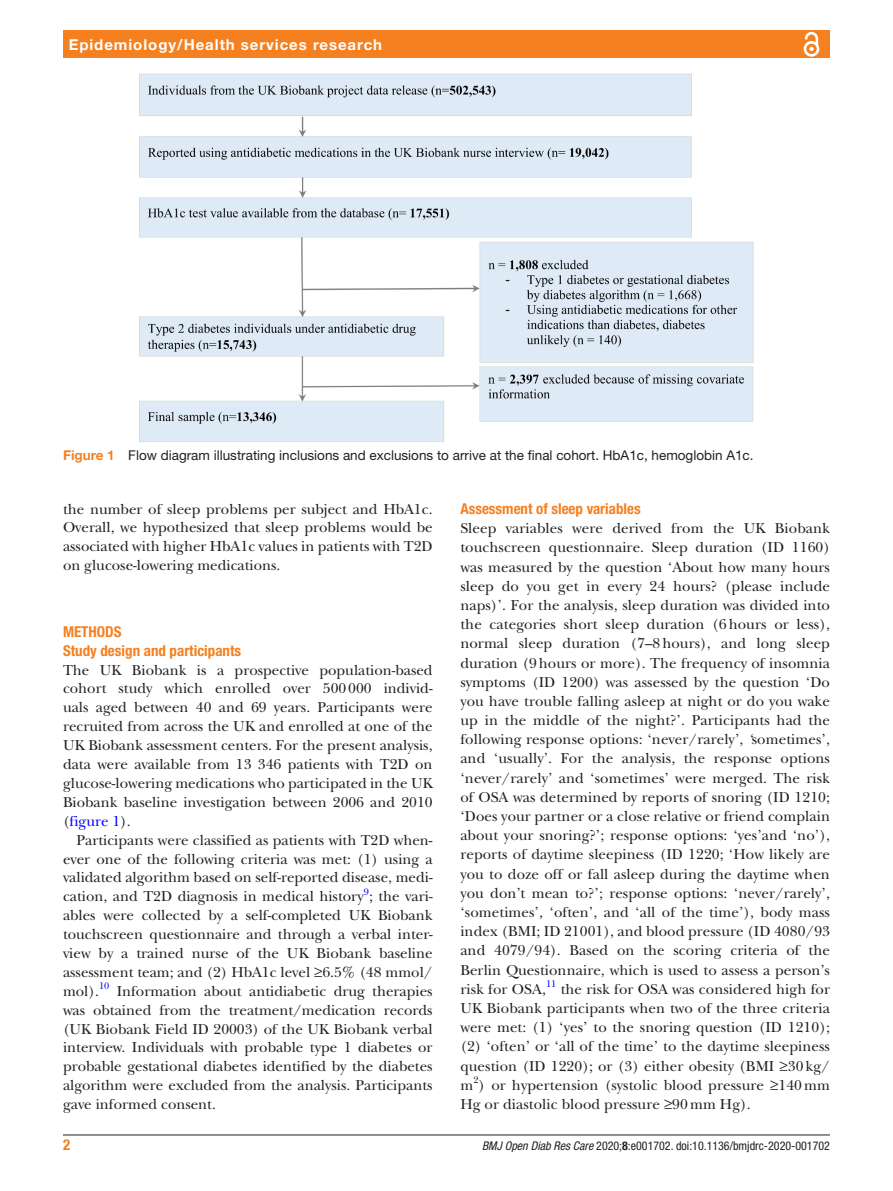
<style>
.page{position:relative;width:893px;height:1191px;background:#fff}
.page>*{position:absolute;margin:0;border:0;box-sizing:border-box;transform-origin:0 0}
.t1{font:15px/19.2px "New Baskerville";color:#231f20;text-align:justify}
.t2{font:700 condensed 15px/18.9px "Helvetica Neue LT Std";color:#f58020}
.t3{font:700 15px "Helvetica Neue LT Std";letter-spacing:.065em;color:#fff}
.t4{font:13.5px "Helvetica Neue LT Std";color:#231f20}
.t5{font:condensed 12px "Helvetica Neue LT Std";color:#231f20}
.t6{font:9.9px "New Baskerville";color:#00f}
.s1{font-weight:700;color:#f58020}
.s2{color:#00f}
.s3{font-style:italic}
.s4{font-weight:700}
</style>
<div class="page">
<hr style="left:63px;top:1134px;width:767px;height:1px;background:#231f20">
<div style="left:63px;top:31px;width:767px;height:27px;background:#f58020"></div>
<svg style="left:803px;top:31px;width:17px;height:26px"></svg>
<img style="left:140px;top:73px;width:613px;height:369px">
<p class="t3" style="left:69px;top:35px;width:315px">Epidemiology/Health services research</p>
<p class="t4" style="left:63px;top:447px;width:692px"><span class="s1">Figure 1</span> Flow diagram illustrating inclusions and exclusions to arrive at the final cohort. HbA1c, hemoglobin A1c.</p>
<p class="t1" style="left:63px;top:499px;width:371px">the number of sleep problems per subject and HbA1c.<br>Overall, we hypothesized that sleep problems would be associated with higher HbA1c values in patients with T2D on glucose-lowering medications.</p>
<p class="t2" style="left:63px;top:622px;width:180px">METHODS<br>Study design and participants</p>
<p class="t1" style="left:63px;top:660px;width:371px">The UK Biobank is a prospective population-based cohort study which enrolled over 500000 individ&shy;uals aged between 40 and 69 years. Participants were recruited from across the UK and enrolled at one of the UK Biobank assessment centers. For the present analysis, data were available from 13 346 patients with T2D on glucose-lowering medications who participated in the UK Biobank baseline investigation between 2006 and 2010 (<span class="s2">figure 1</span>).</p>
<p class="t1" style="left:63px;top:830px;width:371px;text-indent:14px">Participants were classified as patients with T2D when&shy;ever one of the following criteria was met: (1) using a validated algorithm based on self-reported disease, medi&shy;cation, and T2D diagnosis in medical history ; the vari-</p>
<p class="t6" style="left:364px;top:885px;width:7px">9</p>
<p class="t1" style="left:63px;top:906px;width:371px">ables were collected by a self-completed UK Biobank touchscreen questionnaire and through a verbal inter&shy;view by a trained nurse of the UK Biobank baseline assessment team; and (2) HbA1c level ≥6.5% (48 mmol/ mol).</p>
<p class="t6" style="left:99px;top:980px;width:12px">10</p>
<p class="t1" style="left:63px;top:981px;width:371px;text-indent:54px">Information about antidiabetic drug therapies was obtained from the treatment/medication records (UK Biobank Field ID 20003) of the UK Biobank verbal interview. Individuals with probable type 1 diabetes or probable gestational diabetes identified by the diabetes algorithm were excluded from the analysis. Participants gave informed consent.</p>
<p class="t2" style="left:460px;top:499px;width:182px">Assessment of sleep variables</p>
<p class="t1" style="left:460px;top:519px;width:371px">Sleep variables were derived from the UK Biobank touchscreen questionnaire. Sleep duration (ID 1160) was measured by the question ‘About how many hours sleep do you get in every 24 hours? (please include naps)’. For the analysis, sleep duration was divided into the categories short sleep duration (6hours or less), normal sleep duration (7–8hours), and long sleep duration (9hours or more). The frequency of insomnia symptoms (ID 1200) was assessed by the question ‘Do you have trouble falling asleep at night or do you wake up in the middle of the night?’. Participants had the following response options: ‘never/rarely’, <span class="s3">‘</span>sometimes’, and ‘usually’. For the analysis, the response options ‘never/rarely’ and ‘sometimes’ were merged. The risk of OSA was determined by reports of snoring (ID 1210; ‘Does your partner or a close relative or friend complain about your snoring?’; response options: ‘yes’and ‘no’), reports of daytime sleepiness (ID 1220; ‘How likely are you to doze off or fall asleep during the daytime when you don’t mean to?’; response options: ‘never/rarely’, ‘sometimes’, ‘often’, and ‘all of the time’), body mass index (BMI; ID 21001), and blood pressure (ID 4080/93 and 4079/94). Based on the scoring criteria of the Berlin Questionnaire, which is used to assess a person’s risk for OSA,</p>
<p class="t6" style="left:546px;top:978px;width:12px">11</p>
<p class="t1" style="left:460px;top:979px;width:371px;text-indent:100px">the risk for OSA was considered high for UK Biobank participants when two of the three criteria were met: (1) ‘yes’ to the snoring question (ID 1210); (2) ‘often’ or ‘all of the time’ to the daytime sleepiness question (ID 1220); or (3) either obesity (BMI ≥30 kg/ m<sup>2</sup>) or hypertension (systolic blood pressure ≥140mm Hg or diastolic blood pressure ≥90mm Hg).</p>
<p class="t2" style="left:63px;top:1134px;width:9px">2</p>
<p class="t5" style="left:482px;top:1138px;width:349px"><span class="s3">BMJ Open Diab Res Care</span> 2020;<span class="s4">8</span>:e001702. doi:10.1136/bmjdrc-2020-001702</p>
</div>
